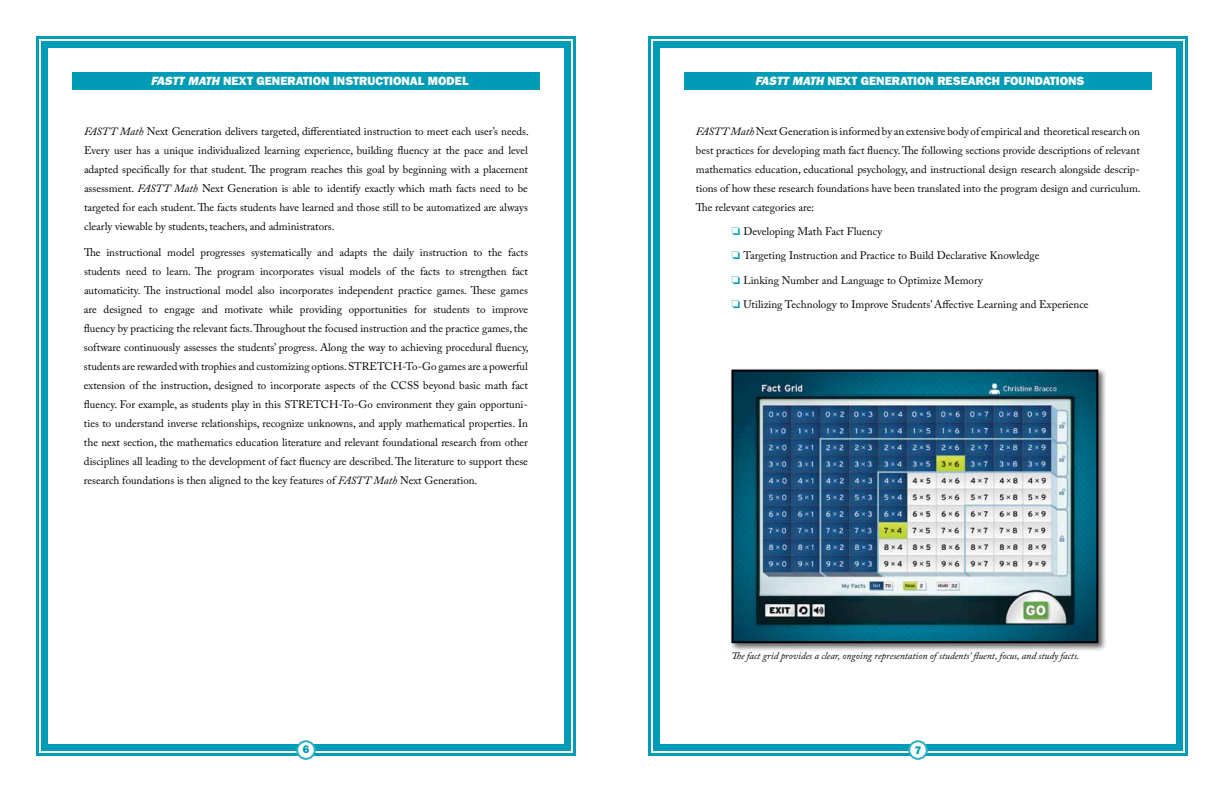
<style>
.page{position:relative;width:1224px;height:792px;background:#fff}
.page>*{position:absolute;margin:0;border:0;box-sizing:border-box;transform-origin:0 0}
.t1{font:800 12px "Franklin Gothic";color:#fff}
.t2{font:11px/19px "Adobe Caslon Pro";color:#000;text-align:justify}
.t3{font:800 11px "Franklin Gothic";color:#009bb6}
.t4{font:italic 10px "Adobe Caslon Pro";color:#000}
.s1{font-style:italic}
.s2{color:#009bb6}
</style>
<div class="page">
<div style="left:684px;top:72px;width:468px;height:18px;background:#009bb6"></div>
<div style="left:72px;top:72px;width:468px;height:18px;background:#009bb6"></div>
<div style="left:36px;top:36px;width:540px;height:720px;border:12px solid #009bb6"></div>
<div style="left:648px;top:36px;width:540px;height:720px;border:12px solid #009bb6"></div>
<div style="left:729px;top:368px;width:378px;height:284px;background:#000;opacity:.6"></div>
<img style="left:734px;top:373px;width:361px;height:267px">
<div style="left:731px;top:370px;width:367px;height:273px;border:2px solid #000"></div>
<div style="left:297px;top:741px;width:18px;height:18px;background:#fff;border-radius:50%"></div>
<div style="left:296px;top:740px;width:20px;height:20px;border:2px solid #2db0c7;border-radius:50%"></div>
<div style="left:909px;top:741px;width:18px;height:18px;background:#fff;border-radius:50%"></div>
<div style="left:908px;top:740px;width:20px;height:20px;border:2px solid #2db0c7;border-radius:50%"></div>
<p class="t1" style="left:151px;top:74px;width:319px"><span class="s1">FASTT MATH</span> NEXT GENERATION INSTRUCTIONAL MODEL</p>
<p class="t1" style="left:755px;top:74px;width:331px"><span class="s1">FASTT MATH</span> NEXT GENERATION RESEARCH FOUNDATIONS</p>
<p class="t2" style="left:84px;top:122px;width:446px"><span class="s1">FASTT Math</span> Next Generation delivers targeted, differentiated instruction to meet each user’s needs.<br>Every user has a unique individualized learning experience, building fluency at the pace and level adapted specifically for that student. The program reaches this goal by beginning with a placement assessment. <span class="s1">FASTT Math</span> Next Generation is able to identify exactly which math facts need to be targeted for each student. The facts students have learned and those still to be automatized are always clearly viewable by students, teachers, and administrators.</p>
<p class="t2" style="left:84px;top:243px;width:446px">The instructional model progresses systematically and adapts the daily instruction to the facts students need to learn. The program incorporates visual models of the facts to strengthen fact automaticity. The instructional model also incorporates independent practice games. These games are designed to engage and motivate while providing opportunities for students to improve fluency by practicing the relevant facts. Throughout the focused instruction and the practice games, the software continuously assesses the students’ progress. Along the way to achieving procedural fluency, students are rewarded with trophies and customizing options. STRETCH-To-Go games are a powerful extension of the instruction, designed to incorporate aspects of the CCSS beyond basic math fact fluency. For example, as students play in this STRETCH-To-Go environment they gain opportuni&shy;ties to understand inverse relationships, recognize unknowns, and apply mathematical properties. In the next section, the mathematics education literature and relevant foundational research from other disciplines all leading to the development of fact fluency are described. The literature to support these research foundations is then aligned to the key features of <span class="s1">FASTT Math</span> Next Generation.</p>
<p class="t2" style="left:696px;top:122px;width:446px"><span class="s1">FASTT Math</span> Next Generation is informed by an extensive body of empirical and theoretical research on best practices for developing math fact fluency. The following sections provide descriptions of relevant mathematics education, educational psychology, and instructional design research alongside descrip&shy;tions of how these research foundations have been translated into the program design and curriculum.<br>The relevant categories are:</p>
<p class="t2" style="left:732px;top:222px;width:152px"><span class="s2">□</span> Developing Math Fact Fluency</p>
<p class="t2" style="left:732px;top:246px;width:309px"><span class="s2">□</span> Targeting Instruction and Practice to Build Declarative Knowledge</p>
<p class="t2" style="left:732px;top:270px;width:252px"><span class="s2">□</span> Linking Number and Language to Optimize Memory</p>
<p class="t2" style="left:732px;top:295px;width:358px"><span class="s2">□</span> Utilizing Technology to Improve Students’ Affective Learning and Experience</p>
<p class="t4" style="left:731px;top:650px;width:350px">The fact grid provides a clear, ongoing representation of students’ fluent, focus, and study facts.</p>
<p class="t3" style="left:303px;top:743px;width:8px">6</p>
<p class="t3" style="left:915px;top:744px;width:8px">7</p>
</div>
